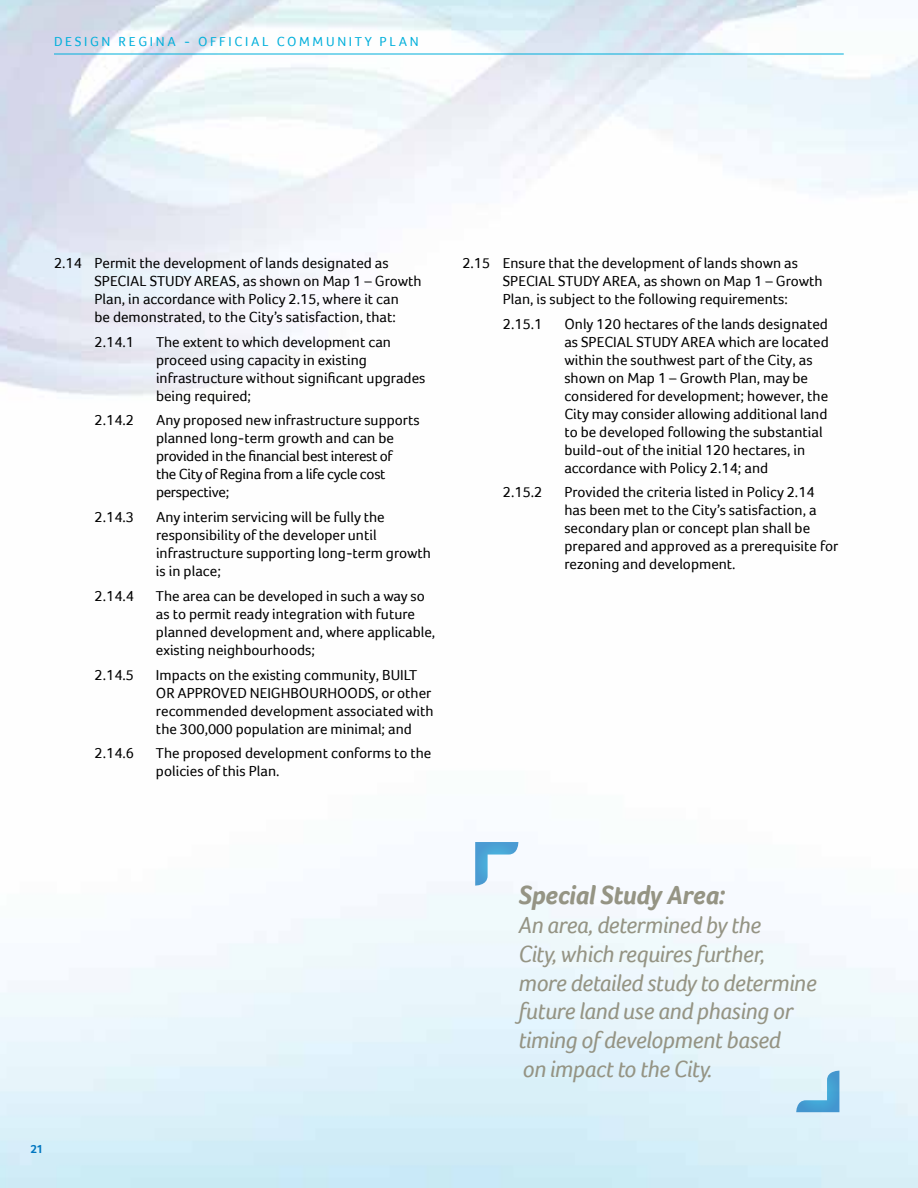
<style>
.page{position:relative;width:918px;height:1188px;background:#fff}
.page>*{position:absolute;margin:0;border:0;box-sizing:border-box;transform-origin:0 0}
.t1{font:italic 700 27px "Foco";letter-spacing:-.02em;color:#959484}
.t2{font:italic 24px/28.8px "Foco";letter-spacing:-.02em;color:#959484}
.t3{font:15px/18px "Foco";color:#000}
.t4{font:15px/18px "Foco";letter-spacing:-.02em;color:#000}
.t5{font:13.5px "Foco";letter-spacing:.2em;color:#00afdb}
.t6{font:700 12px "Foco";color:#0076c0}
</style>
<div class="page">
<img style="left:0;top:0;width:918px;height:1188px">
<hr style="left:54px;top:54px;width:790px;height:1px;background:#00afdb">
<svg style="left:475px;top:842px;width:44px;height:44px"></svg>
<svg style="left:796px;top:1070px;width:43px;height:42px"></svg>
<p class="t5" style="left:54px;top:34px;width:366px">DESIGN REGINA - OFFICIAL COMMUNITY PLAN</p>
<p class="t3" style="left:94px;top:254px;width:329px;text-indent:-40px">2.14 Permit the development of lands designated as SPECIAL STUDY AREAS, as shown on Map 1 – Growth Plan, in accordance with Policy 2.15, where it can<br>be demonstrated, to the City’s satisfaction, that:</p>
<p class="t3" style="left:94px;top:332px;width:41px">2.14.1</p>
<p class="t3" style="left:156px;top:332px;width:271px">The extent to which development can proceed using capacity in existing infrastructure without significant upgrades being required;</p>
<p class="t3" style="left:94px;top:411px;width:41px">2.14.2</p>
<p class="t4" style="left:156px;top:411px;width:265px">Any proposed new infrastructure supports planned long-term growth and can be provided in the financial best interest of<br>the City of Regina from a life cycle cost perspective;</p>
<p class="t3" style="left:94px;top:508px;width:41px">2.14.3</p>
<p class="t3" style="left:156px;top:508px;width:277px">Any interim servicing will be fully the responsibility of the developer until infrastructure supporting long-term growth is in place;</p>
<p class="t3" style="left:94px;top:587px;width:41px">2.14.4</p>
<p class="t3" style="left:156px;top:587px;width:281px">The area can be developed in such a way so as to permit ready integration with future planned development and, where applicable, existing neighbourhoods;</p>
<p class="t3" style="left:94px;top:665px;width:41px">2.14.5</p>
<p class="t3" style="left:156px;top:665px;width:279px">Impacts on the existing community, BUILT OR APPROVED NEIGHBOURHOODS, or other recommended development associated with the 300,000 population are minimal; and</p>
<p class="t3" style="left:94px;top:744px;width:41px">2.14.6</p>
<p class="t3" style="left:156px;top:744px;width:277px">The proposed development conforms to the policies of this Plan.</p>
<p class="t3" style="left:503px;top:254px;width:321px;text-indent:-40px">2.15 Ensure that the development of lands shown as<br>SPECIAL STUDY AREA, as shown on Map 1 – Growth<br>Plan, is subject to the following requirements:</p>
<p class="t3" style="left:503px;top:314px;width:41px">2.15.1</p>
<p class="t3" style="left:564px;top:314px;width:266px">Only 120 hectares of the lands designated as SPECIAL STUDY AREA which are located within the southwest part of the City, as shown on Map 1 – Growth Plan, may be considered for development; however, the City may consider allowing additional land to be developed following the substantial build-out of the initial 120 hectares, in accordance with Policy 2.14; and</p>
<p class="t3" style="left:503px;top:483px;width:41px">2.15.2</p>
<p class="t3" style="left:564px;top:483px;width:275px">Provided the criteria listed in Policy 2.14 has been met to the City’s satisfaction, a secondary plan or concept plan shall be prepared and approved as a prerequisite for rezoning and development.</p>
<p class="t6" style="left:30px;top:1142px;width:14px">21</p>
<h1 class="t1" style="left:518px;top:879px;width:208px">Special Study Area:</h1>
<h2 class="t2" style="left:518px;top:910px;width:300px">An area, determined by the<br>City, which requires further, more detailed study to determine future land use and phasing or timing of development based<br>on impact to the City.</h2>
</div>
